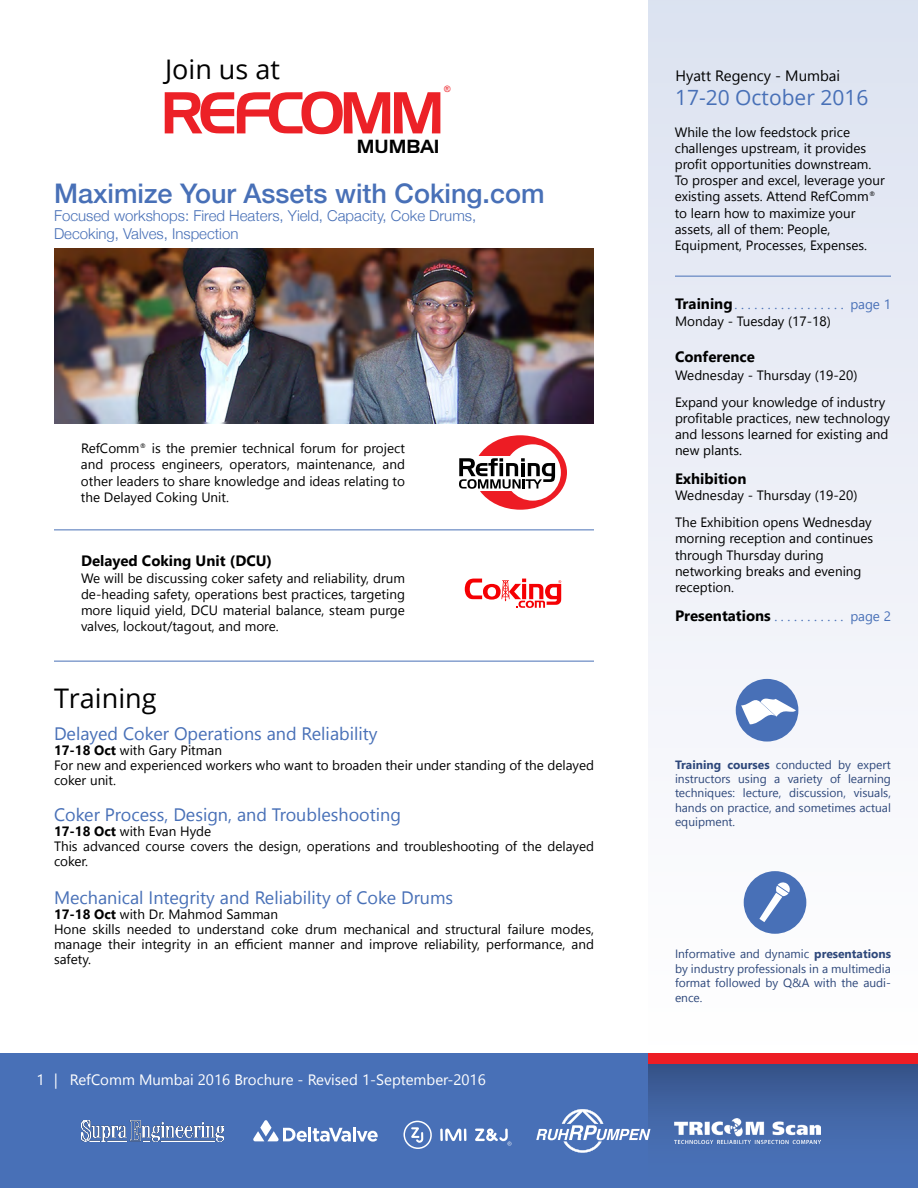
<style>
.page{position:relative;width:918px;height:1188px;background:#fff}
.page>*{position:absolute;margin:0;border:0;box-sizing:border-box;transform-origin:0 0}
.t1{font:57.3px "Handel Gothic";letter-spacing:-.08em;color:#ec2127}
.t2{font:500 27px "Helvetica Neue";color:#4870b7}
.t3{font:27px "Open Sans";color:#000}
.t4{font:21px "Open Sans";color:#4870b7}
.t5{font:18.45px "Handel Gothic";color:#000}
.t6{font:18px "Segoe UI";color:#4870b7}
.t7{font:300 15px/18px "Helvetica Neue";color:#4870b7}
.t8{font:700 15px "Segoe UI";color:#000}
.t9{font:15px "Segoe UI";color:#fff}
.t10{font:15px "Segoe UI";color:#000}
.t11{font:13.5px/16.2px "Segoe UI";color:#000}
.t12{font:13.5px "Segoe UI";color:#4870b7}
.t13{font:12px/14.4px "Segoe UI";color:#2e487b;text-align:justify}
.t14{font:8.7px "Arial";color:#ec2127}
.s1{font-weight:700}
.s2{font-weight:700;font-size:15px;color:#000}
.s3{font-weight:400;font-size:13.5px;color:#4870b7}
</style>
<div class="page">
<div style="left:0;top:1053px;width:918px;height:135px;background:#4870b7"></div>
<svg style="left:648px;top:1064px;width:270px;height:77px"></svg>
<div style="left:648px;top:1053px;width:270px;height:11px;background:#ed1d24"></div>
<div style="left:648px;top:0;width:270px;height:1053px;background:linear-gradient(to bottom,#dce2f0,#fff)"></div>
<svg style="left:536px;top:1109px;width:114px;height:44px"></svg>
<svg style="left:253px;top:1120px;width:54px;height:22px"></svg>
<hr style="left:308px;top:1127px;width:3px;height:14px;background:#fff">
<svg style="left:313px;top:1128px;width:38px;height:14px"></svg>
<hr style="left:353px;top:1127px;width:3px;height:14px;background:#fff">
<svg style="left:357px;top:1131px;width:21px;height:11px"></svg>
<img style="left:81px;top:1120px;width:143px;height:22px">
<img style="left:675px;top:1118px;width:146px;height:26px">
<div style="left:403px;top:1121px;width:29px;height:28px;border:2px solid #fff;border-radius:50%"></div>
<svg style="left:440px;top:1129px;width:26px;height:12px"></svg>
<svg style="left:411px;top:1127px;width:12px;height:16px"></svg>
<svg style="left:475px;top:1128px;width:37px;height:18px"></svg>
<hr style="left:54px;top:530px;width:540px;height:1px;background:#4870b7">
<hr style="left:54px;top:661px;width:540px;height:1px;background:#4870b7">
<svg style="left:465px;top:579px;width:96px;height:29px"></svg>
<svg style="left:459px;top:435px;width:108px;height:75px"></svg>
<img style="left:54px;top:248px;width:540px;height:176px">
<hr style="left:675px;top:276px;width:216px;height:1px;background:#4870b7">
<div style="left:736px;top:679px;width:62px;height:63px;background:#4870b7;border-radius:50%"></div>
<svg style="left:741px;top:695px;width:55px;height:29px"></svg>
<div style="left:744px;top:871px;width:62px;height:63px;background:#4870b7;border-radius:50%"></div>
<svg style="left:759px;top:882px;width:31px;height:40px"></svg>
<h2 class="t3" style="left:165px;top:51px;width:116px">Join us at</h2>
<h1 class="t1" style="left:160px;top:86px;width:286px">REFCOMM</h1>
<h3 class="t5" style="left:357px;top:138px;width:84px">MUMBAI</h3>
<p class="t14" style="left:444px;top:84px;width:8px">®</p>
<h2 class="t2" style="left:54px;top:172px;width:492px">Maximize Your Assets with Coking.com</h2>
<p class="t7" style="left:54px;top:205px;width:424px">Focused workshops: Fired Heaters, Yield, Capacity, Coke Drums,<br>Decoking, Valves, Inspection</p>
<p class="t11" style="left:81px;top:440px;width:326px;text-align:justify">RefComm<sup>®</sup> is the premier technical forum for project and process engineers, operators, maintenance, and other leaders to share knowledge and ideas relating to the Delayed Coking Unit.</p>
<p class="t8" style="left:81px;top:549px;width:193px">Delayed Coking Unit (DCU)</p>
<p class="t11" style="left:81px;top:569px;width:326px;text-align:justify">We will be discussing coker safety and reliability, drum de-heading safety, operations best practices, targeting more liquid yield, DCU material balance, steam purge valves, lockout/tagout, and more.</p>
<h2 class="t3" style="left:54px;top:680px;width:104px">Training</h2>
<h3 class="t6" style="left:54px;top:719px;width:325px">Delayed Coker Operations and Reliability</h3>
<p class="t11" style="left:54px;top:742px;width:542px;line-height:15px"><span class="s1">17-18 Oct</span> with Gary Pitman<br>For new and experienced workers who want to broaden their under standing of the delayed coker unit.</p>
<h3 class="t6" style="left:54px;top:800px;width:349px">Coker Process, Design, and Troubleshooting</h3>
<p class="t11" style="left:54px;top:823px;width:542px;line-height:15px"><span class="s1">17-18 Oct</span> with Evan Hyde<br>This advanced course covers the design, operations and troubleshooting of the delayed coker.</p>
<h3 class="t6" style="left:54px;top:883px;width:401px">Mechanical Integrity and Reliability of Coke Drums</h3>
<p class="t11" style="left:54px;top:907px;width:542px;line-height:15px"><span class="s1">17-18 Oct</span> with Dr. Mahmod Samman<br>Hone skills needed to understand coke drum mechanical and structural failure modes, manage their integrity in an efficient manner and improve reliability, performance, and safety.</p>
<p class="t9" style="left:36px;top:1068px;width:451px">1 | RefComm Mumbai 2016 Brochure - Revised 1-September-2016</p>
<p class="t10" style="left:675px;top:64px;width:166px">Hyatt Regency - Mumbai</p>
<h3 class="t4" style="left:675px;top:83px;width:195px">17-20 October 2016</h3>
<p class="t11" style="left:675px;top:124px;width:212px">While the low feedstock price challenges upstream, it provides profit opportunities downstream.<br>To prosper and excel, leverage your existing assets. Attend RefComm<sup>® </sup>to learn how to maximize your assets, all of them: People,<br>Equipment, Processes, Expenses.</p>
<p class="t12" style="left:675px;top:294px;width:62px"><span class="s2">Training</span>.................</p>
<p class="t12" style="left:850px;top:294px;width:42px">page 1</p>
<p class="t11" style="left:675px;top:312px;width:157px">Monday - Tuesday (17-18)</p>
<p class="t8" style="left:675px;top:344px;width:81px">Conference</p>
<p class="t11" style="left:675px;top:361px;width:212px;line-height:27px">Wednesday - Thursday (19-20)<br>Expand your knowledge of industry</p>
<p class="t11" style="left:675px;top:410px;width:217px;text-align:justify">profitable practices, new technology and lessons learned for existing and new plants.</p>
<p class="t8" style="left:675px;top:467px;width:73px">Exhibition</p>
<p class="t11" style="left:675px;top:482px;width:198px;line-height:27px">Wednesday - Thursday (19-20)<br>The Exhibition opens Wednesday</p>
<p class="t11" style="left:675px;top:530px;width:200px">morning reception and continues through Thursday during networking breaks and evening reception.</p>
<p class="t8" style="left:675px;top:603px;width:101px">Presentations<span class="s3">...........</span></p>
<p class="t12" style="left:850px;top:605px;width:42px">page 2</p>
<p class="t13" style="left:675px;top:757px;width:218px"><span class="s1">Training courses</span> conducted by expert instructors using a variety of learning techniques: lecture, discussion, visuals, hands on practice, and sometimes actual equipment.</p>
<p class="t13" style="left:675px;top:947px;width:218px">Informative and dynamic <span class="s1">presentations </span>by industry professionals in a multimedia format followed by Q&amp;A with the audi&shy;ence.</p>
</div>
